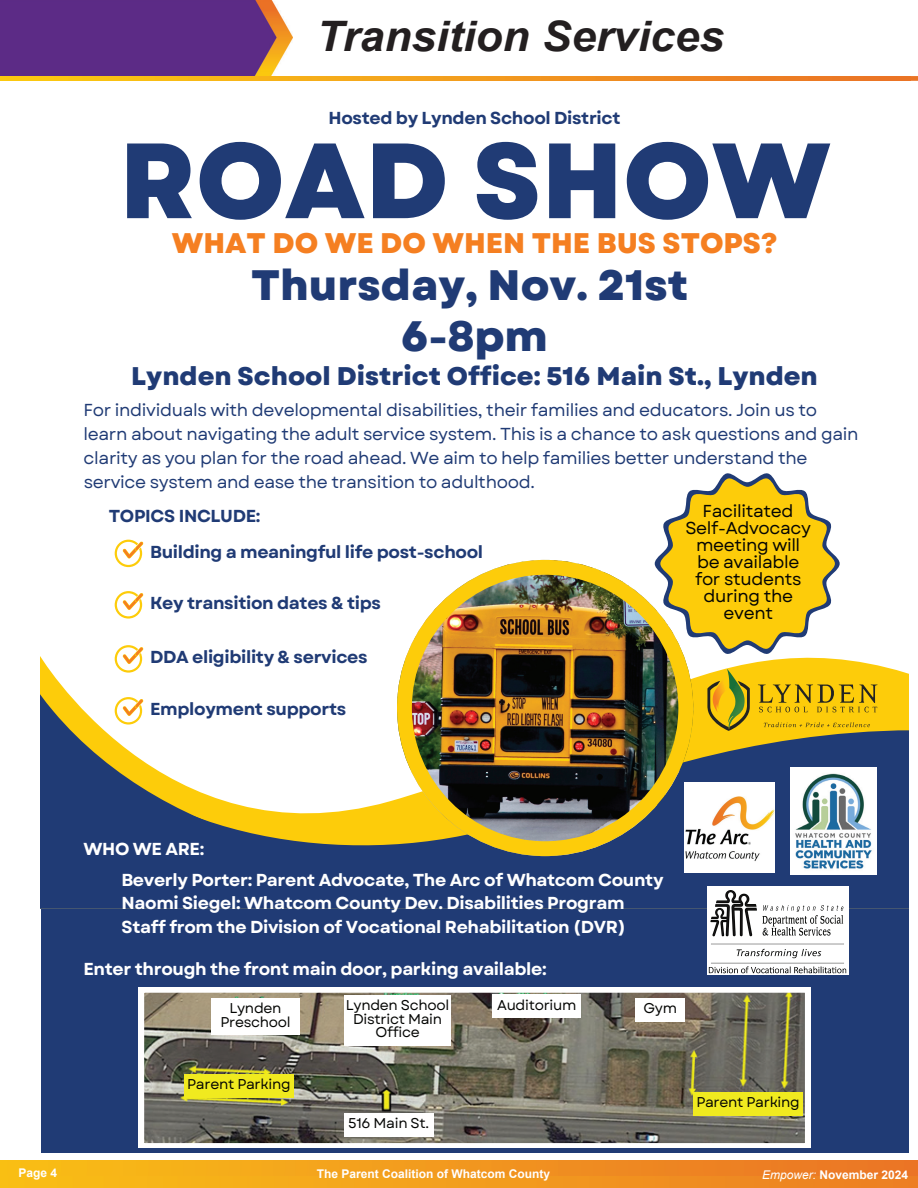
<style>
.page{position:relative;width:918px;height:1188px;background:#fff}
.page>*{position:absolute;margin:0;border:0;box-sizing:border-box;transform-origin:0 0}
.t1{font:800 106.65px "Garet";color:#203b75}
.t2{font:800 42.6px/51px "Garet";color:#203b75;text-align:center}
.t3{font:italic 700 42px "Arial";color:#231f20;scale:1.05 1}
.t4{font:800 28.35px "Garet";color:#f57f21}
.t5{font:800 25.5px "Garet";color:#203b75}
.t6{font:17.4px/24px "Garet";letter-spacing:-.02em;color:#203b75}
.t7{font:700 17.4px/23.4px "Garet";letter-spacing:-.02em;color:#fff}
.t8{font:700 17.4px "Garet";letter-spacing:-.02em;color:#203b75}
.t9{font:17.25px/17px "Garet";letter-spacing:-.02em;color:#040503;text-align:center}
.t10{font:14.1px/13.8px "Garet";letter-spacing:-.02em;color:#040503;text-align:center}
.t11{font:700 12px "Arial";color:#fff}
.s1{font-weight:400;font-style:italic}
</style>
<div class="page">
<img style="left:0;top:1161px;width:918px;height:27px">
<img style="left:0;top:1172px;width:918px;height:3px">
<img style="left:0;top:0;width:292px;height:76px">
<img style="left:0;top:76px;width:911px;height:5px">
<div style="left:41px;top:909px;width:867px;height:244px;background:#203b75"></div>
<svg style="left:41px;top:602px;width:867px;height:90px"></svg>
<svg style="left:41px;top:692px;width:867px;height:217px;fill:#203b75"></svg>
<svg style="left:115px;top:540px;width:28px;height:27px"></svg>
<svg style="left:115px;top:591px;width:28px;height:28px"></svg>
<svg style="left:115px;top:645px;width:28px;height:28px"></svg>
<svg style="left:115px;top:697px;width:28px;height:28px"></svg>
<img style="left:707px;top:887px;width:142px;height:88px">
<img style="left:791px;top:767px;width:86px;height:107px">
<img style="left:397px;top:560px;width:296px;height:296px">
<svg style="left:758px;top:685px;width:120px;height:27px;background:#d1aa0e"></svg>
<svg style="left:764px;top:722px;width:106px;height:5px"></svg>
<svg style="left:707px;top:669px;width:43px;height:62px;background:#bfa519"></svg>
<img style="left:685px;top:783px;width:89px;height:89px">
<svg style="left:139px;top:987px;width:671px;height:161px;background:#807d6f"></svg>
<div style="left:211px;top:998px;width:89px;height:37px;background:#fff"></div>
<div style="left:344px;top:995px;width:107px;height:51px;background:#fff"></div>
<div style="left:492px;top:995px;width:89px;height:23px;background:#fff"></div>
<div style="left:636px;top:998px;width:49px;height:23px;background:#fff"></div>
<div style="left:693px;top:1093px;width:110px;height:23px;background:#f0ea1f"></div>
<div style="left:184px;top:1074px;width:110px;height:23px;background:#f0ea1f"></div>
<div style="left:344px;top:1114px;width:89px;height:23px;background:#fff"></div>
<svg style="left:655px;top:473px;width:185px;height:182px"></svg>
<h3 class="t3" style="left:316px;top:8px;width:390px">Transition Services</h3>
<p class="t8" style="left:329px;top:107px;width:293px">Hosted by Lynden School District</p>
<h1 class="t1" style="left:119px;top:114px;width:713px">ROAD SHOW</h1>
<h3 class="t4" style="left:172px;top:225px;width:607px">WHAT DO WE DO WHEN THE BUS STOPS?</h3>
<h2 class="t2" style="left:251px;top:261px;width:439px">Thursday, Nov. 21st<br>6-8pm</h2>
<h3 class="t5" style="left:131px;top:360px;width:688px">Lynden School District Office: 516 Main St., Lynden</h3>
<p class="t6" style="left:83px;top:398px;width:777px">For individuals with developmental disabilities, their families and educators. Join us to learn about navigating the adult service system. This is a chance to ask questions and gain clarity as you plan for the road ahead. We aim to help families better understand the service system and ease the transition to adulthood.</p>
<p class="t8" style="left:109px;top:505px;width:153px">TOPICS INCLUDE:</p>
<p class="t8" style="left:150px;top:542px;width:335px">Building a meaningful life post-school</p>
<p class="t8" style="left:150px;top:592px;width:233px">Key transition dates &amp; tips</p>
<p class="t8" style="left:150px;top:646px;width:219px">DDA eligibility &amp; services</p>
<p class="t8" style="left:150px;top:698px;width:198px">Employment supports</p>
<p class="t9" style="left:685px;top:503px;width:127px">Facilitated<br>Self-Advocacy meeting will be available for students during the event</p>
<p class="t7" style="left:83px;top:837px;width:122px">WHO WE ARE:</p>
<p class="t7" style="left:121px;top:869px;width:544px">Beverly Porter: Parent Advocate, The Arc of Whatcom County<br>Naomi Siegel: Whatcom County Dev. Disabilities Program<br>Staff from the Division of Vocational Rehabilitation (DVR)</p>
<p class="t7" style="left:83px;top:958px;width:465px">Enter through the front main door, parking available:</p>
<p class="t10" style="left:220px;top:1002px;width:72px">Lynden<br>Preschool</p>
<p class="t10" style="left:346px;top:998px;width:105px">Lynden School<br>District Main<br>Office</p>
<p class="t10" style="left:497px;top:998px;width:81px">Auditorium</p>
<p class="t10" style="left:644px;top:1002px;width:35px">Gym</p>
<p class="t10" style="left:187px;top:1078px;width:105px">Parent Parking</p>
<p class="t10" style="left:348px;top:1117px;width:82px">516 Main St.</p>
<p class="t10" style="left:696px;top:1096px;width:105px">Parent Parking</p>
<p class="t11" style="left:19px;top:1165px;width:40px">Page 4</p>
<p class="t11" style="left:317px;top:1165px;width:235px">The Parent Coalition of Whatcom County</p>
<p class="t11" style="left:762px;top:1166px;width:148px"><span class="s1">Empower:</span> November 2024</p>
</div>
